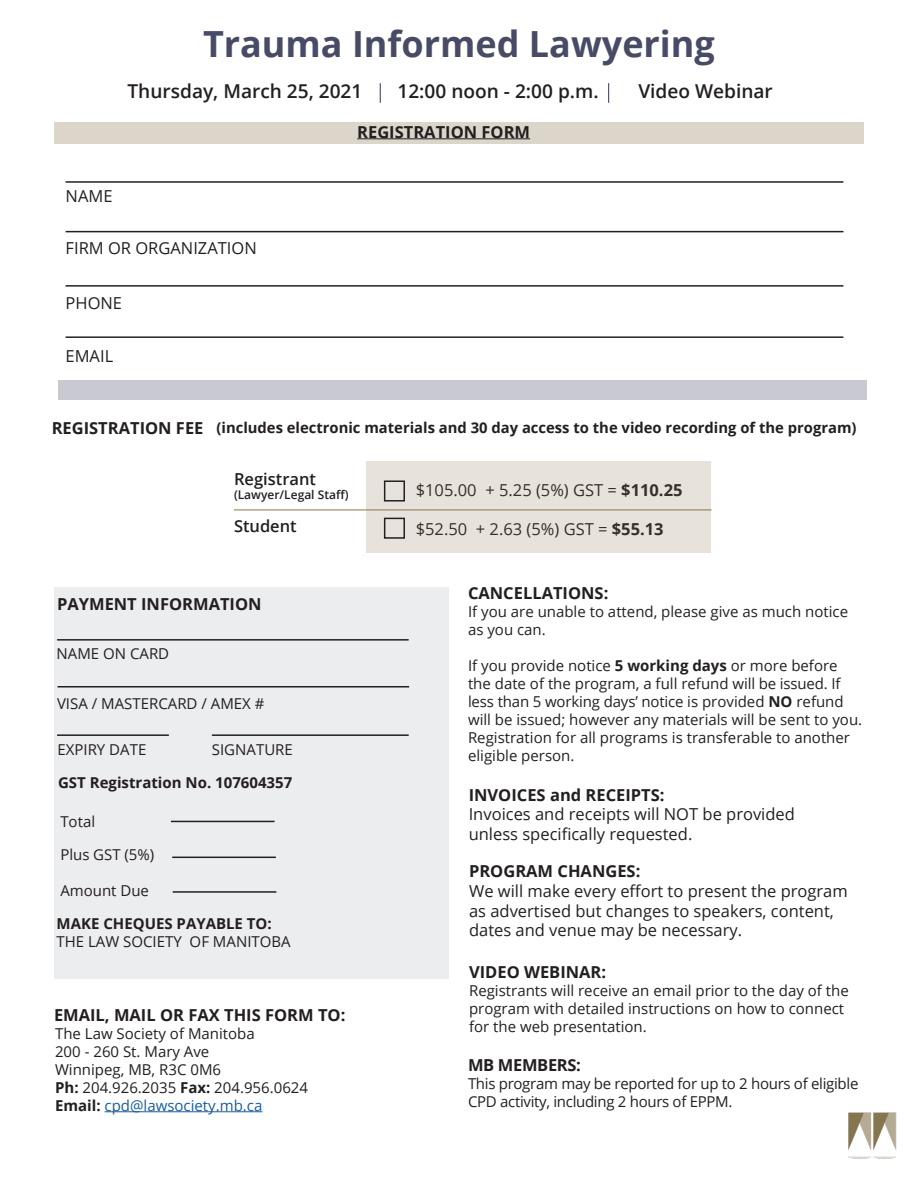
<style>
.page{position:relative;width:918px;height:1188px;background:#fff}
.page>*{position:absolute;margin:0;border:0;box-sizing:border-box;transform-origin:0 0}
.t1{font:700 36px "Open Sans";color:#474b65}
.t2{font:600 19.05px "Open Sans";color:#231f20}
.t3{font:16.5px/19.8px "Open Sans";color:#231f20}
.t4{font:700 16.5px "Open Sans";color:#231f20}
.t5{font:600 16.5px "Open Sans";color:#231f20}
.t6{font:700 16.5px "Open Sans";letter-spacing:-.02em;color:#231f20}
.t7{font:15px/18px "Open Sans";color:#231f20}
.t8{font:15px/18px "Open Sans";letter-spacing:-.02em;color:#231f20}
.t9{font:700 15px "Open Sans";color:#231f20}
.t10{font:700 14.85px "Open Sans";color:#231f20}
.t11{font:600 12px "Open Sans";color:#231f20}
.s1{font-weight:700}
.s2{color:#175d9e}
</style>
<div class="page">
<div style="left:55px;top:587px;width:394px;height:392px;background:#ecedef"></div>
<svg style="left:380px;top:83px;width:1px;height:20px"></svg>
<svg style="left:608px;top:83px;width:1px;height:20px"></svg>
<div style="left:54px;top:122px;width:810px;height:21px;background:#dbd5ca"></div>
<hr style="left:357px;top:138px;width:173px;height:1px;background:#231f20">
<hr style="left:66px;top:181px;width:777px;height:2px;background:#231f20">
<hr style="left:66px;top:231px;width:777px;height:1px;background:#231f20">
<hr style="left:66px;top:285px;width:777px;height:2px;background:#231f20">
<hr style="left:66px;top:336px;width:777px;height:2px;background:#231f20">
<hr style="left:171px;top:821px;width:104px;height:1px;background:#231f20">
<hr style="left:172px;top:857px;width:104px;height:1px;background:#231f20">
<hr style="left:173px;top:891px;width:103px;height:2px;background:#231f20">
<hr style="left:57px;top:639px;width:352px;height:2px;background:#231f20">
<hr style="left:58px;top:686px;width:351px;height:2px;background:#231f20">
<hr style="left:57px;top:734px;width:112px;height:2px;background:#231f20">
<hr style="left:212px;top:734px;width:197px;height:2px;background:#231f20">
<hr style="left:105px;top:1111px;width:157px;height:1px;background:#175d9e">
<div style="left:58px;top:380px;width:809px;height:19px;background:#c8c9d1"></div>
<hr style="left:234px;top:510px;width:477px;height:1px;background:#89744f">
<div style="left:367px;top:461px;width:344px;height:91px;background:#e7e3dc"></div>
<div style="left:384px;top:480px;width:21px;height:22px;border:2px solid #231f20"></div>
<div style="left:384px;top:518px;width:21px;height:21px;border:2px solid #231f20"></div>
<img style="left:848px;top:1112px;width:49px;height:47px">
<p class="t1" style="left:203px;top:19px;width:513px">Trauma Informed Lawyering</p>
<p class="t2" style="left:127px;top:78px;width:236px">Thursday, March 25, 2021</p>
<p class="t2" style="left:397px;top:78px;width:203px">12:00 noon - 2:00 p.m.</p>
<p class="t2" style="left:638px;top:78px;width:136px">Video Webinar</p>
<p class="t3" style="left:66px;top:186px;width:48px">NAME</p>
<p class="t3" style="left:66px;top:238px;width:193px">FIRM OR ORGANIZATION</p>
<p class="t3" style="left:66px;top:293px;width:58px">PHONE</p>
<p class="t3" style="left:66px;top:345px;width:49px">EMAIL</p>
<p class="t4" style="left:357px;top:120px;width:174px">REGISTRATION FORM</p>
<p class="t4" style="left:52px;top:416px;width:153px">REGISTRATION FEE</p>
<p class="t10" style="left:217px;top:417px;width:642px">(includes electronic materials and 30 day access to the video recording of the program)</p>
<p class="t5" style="left:234px;top:467px;width:83px">Registrant</p>
<p class="t11" style="left:234px;top:487px;width:116px">(Lawyer/Legal Staff)</p>
<p class="t5" style="left:234px;top:515px;width:64px">Student</p>
<p class="t3" style="left:416px;top:480px;width:268px">$105.00 + 5.25 (5%) GST = <span class="s1">$110.25</span></p>
<p class="t3" style="left:416px;top:519px;width:249px">$52.50 + 2.63 (5%) GST = <span class="s1">$55.13</span></p>
<p class="t4" style="left:57px;top:592px;width:206px">PAYMENT INFORMATION</p>
<p class="t7" style="left:57px;top:644px;width:114px">NAME ON CARD</p>
<p class="t7" style="left:57px;top:694px;width:209px">VISA / MASTERCARD / AMEX #</p>
<p class="t7" style="left:58px;top:740px;width:90px">EXPIRY DATE</p>
<p class="t7" style="left:212px;top:740px;width:82px">SIGNATURE</p>
<p class="t9" style="left:58px;top:772px;width:236px">GST Registration No. 107604357</p>
<p class="t7" style="left:60px;top:812px;width:36px">Total</p>
<p class="t7" style="left:60px;top:845px;width:95px">Plus GST (5%)</p>
<p class="t7" style="left:60px;top:881px;width:90px">Amount Due</p>
<p class="t9" style="left:57px;top:913px;width:217px">MAKE CHEQUES PAYABLE TO:</p>
<p class="t7" style="left:57px;top:932px;width:236px">THE LAW SOCIETY OF MANITOBA</p>
<p class="t4" style="left:54px;top:1003px;width:293px">EMAIL, MAIL OR FAX THIS FORM TO:</p>
<p class="t7" style="left:55px;top:1024px;width:201px">The Law Society of Manitoba</p>
<p class="t7" style="left:55px;top:1042px;width:156px">200 - 260 St. Mary Ave</p>
<p class="t7" style="left:55px;top:1060px;width:168px">Winnipeg, MB, R3C 0M6</p>
<p class="t7" style="left:55px;top:1078px;width:255px"><span class="s1">Ph:</span> 204.926.2035 <span class="s1">Fax:</span> 204.956.0624<br><span class="s1">Email:</span> <span class="s2">cpd@lawsociety.mb.ca</span></p>
<p class="t4" style="left:468px;top:582px;width:142px">CANCELLATIONS:</p>
<p class="t7" style="left:468px;top:603px;width:382px">If you are unable to attend, please give as much notice as you can.</p>
<p class="t7" style="left:468px;top:657px;width:396px">If you provide notice <span class="s1">5 working days</span> or more before the date of the program, a full refund will be issued. If less than 5 working days’ notice is provided <span class="s1">NO</span> refund will be issued; however any materials will be sent to you.<br>Registration for all programs is transferable to another eligible person.</p>
<p class="t4" style="left:469px;top:783px;width:197px">INVOICES and RECEIPTS:</p>
<p class="t3" style="left:469px;top:804px;width:328px">Invoices and receipts will NOT be provided</p>
<p class="t3" style="left:469px;top:824px;width:225px">unless specifically requested.</p>
<p class="t4" style="left:469px;top:859px;width:173px">PROGRAM CHANGES:</p>
<p class="t3" style="left:469px;top:881px;width:380px">We will make every effort to present the program as advertised but changes to speakers, content, dates and venue may be necessary.</p>
<p class="t4" style="left:469px;top:960px;width:139px">VIDEO WEBINAR:</p>
<p class="t7" style="left:469px;top:981px;width:381px">Registrants will receive an email prior to the day of the program with detailed instructions on how to connect for the web presentation.</p>
<p class="t6" style="left:468px;top:1054px;width:115px">MB MEMBERS:</p>
<p class="t8" style="left:468px;top:1074px;width:392px">This program may be reported for up to 2 hours of eligible<br>CPD activity, including 2 hours of EPPM.</p>
</div>
